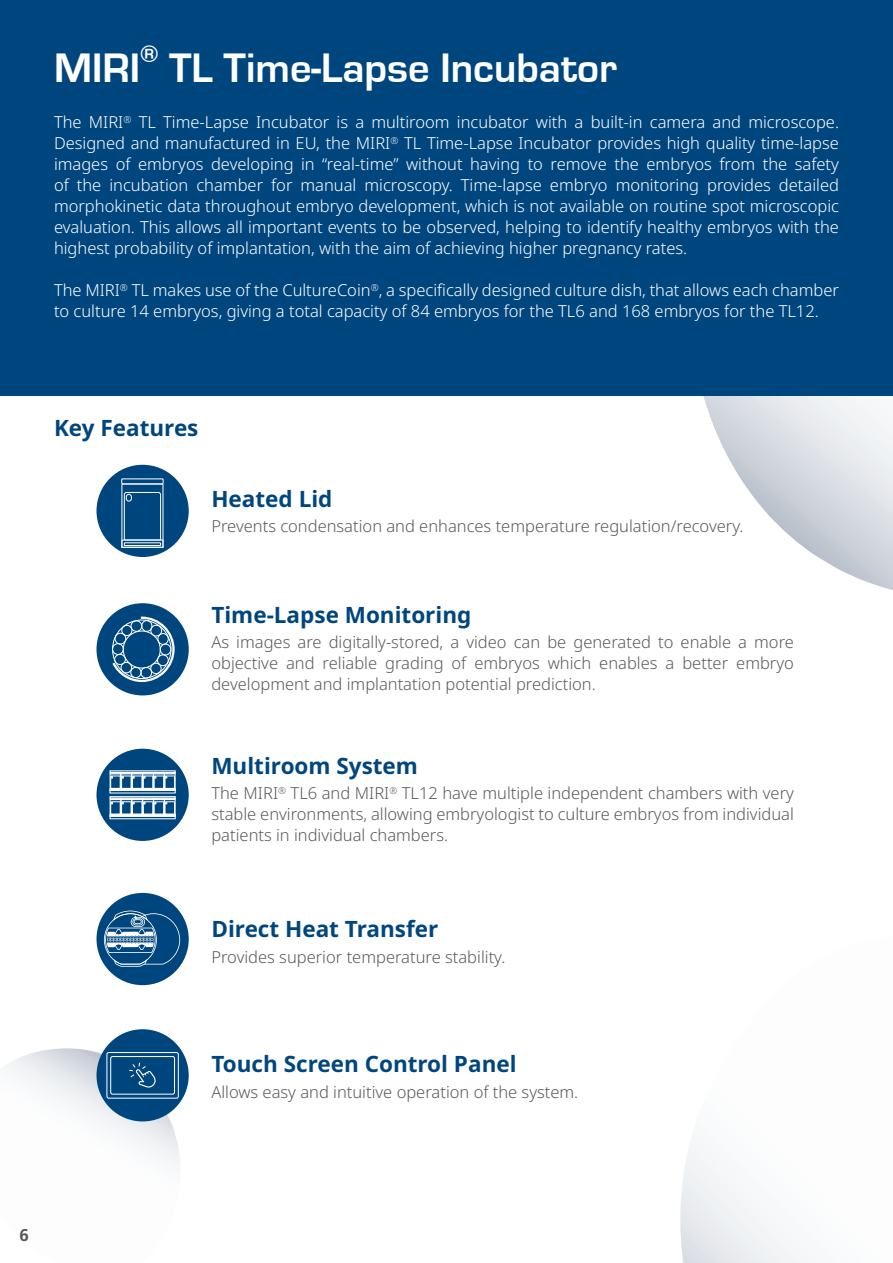
<style>
.page{position:relative;width:893px;height:1263px;background:#fff}
.page>*{position:absolute;margin:0;border:0;box-sizing:border-box;transform-origin:0 0}
.t1{font:700 42.45px "Eurostile";color:#fff}
.t2{font:700 24.75px "Eurostile";color:#fff}
.Paragraph_Style_2{font:22.5px "Noto Sans";color:#00467e}
.body_text{font:22.5px "Noto Sans";color:#00467e}
.t3{font:700 17.1px "Frutiger LT Std";color:#57585a}
.Paragraph_Style_1{font:16.5px/21px "Noto Sans";color:#fff;text-align:justify}
.Paragraph_Style_2-2{font:16.5px/21px "Noto Sans";color:#57585a;text-align:justify}
.body_text-2{font:16.5px "Noto Sans";color:#57585a}
</style>
<div class="page">
<img style="left:52px;top:1094px;width:105px;height:60px">
<img style="left:28px;top:1048px;width:73px;height:11px">
<img style="left:157px;top:1111px;width:15px;height:48px">
<img style="left:168px;top:1124px;width:12px;height:43px">
<img style="left:680px;top:1207px;width:161px;height:56px">
<img style="left:680px;top:1229px;width:153px;height:34px">
<img style="left:703px;top:395px;width:190px;height:25px">
<img style="left:740px;top:477px;width:153px;height:113px">
<img style="left:768px;top:515px;width:124px;height:75px">
<div style="left:0;top:0;width:893px;height:395px;background:#00467e"></div>
<div style="left:96px;top:465px;width:93px;height:92px;background:#00467e;border-radius:50%"></div>
<svg style="left:121px;top:478px;width:43px;height:70px"></svg>
<div style="left:96px;top:603px;width:93px;height:92px;background:#00467e;border-radius:50%"></div>
<svg style="left:112px;top:617px;width:63px;height:65px"></svg>
<div style="left:131px;top:620px;width:11px;height:12px;border:1px solid #fff;border-radius:50%"></div>
<div style="left:141px;top:620px;width:11px;height:12px;border:1px solid #fff;border-radius:50%"></div>
<div style="left:150px;top:625px;width:12px;height:11px;border:1px solid #fff;border-radius:50%"></div>
<div style="left:157px;top:633px;width:12px;height:12px;border:1px solid #fff;border-radius:50%"></div>
<div style="left:160px;top:644px;width:11px;height:11px;border:1px solid #fff;border-radius:50%"></div>
<div style="left:157px;top:654px;width:12px;height:12px;border:1px solid #fff;border-radius:50%"></div>
<div style="left:150px;top:663px;width:12px;height:11px;border:1px solid #fff;border-radius:50%"></div>
<div style="left:141px;top:667px;width:11px;height:11px;border:1px solid #fff;border-radius:50%"></div>
<div style="left:130px;top:667px;width:11px;height:11px;border:1px solid #fff;border-radius:50%"></div>
<div style="left:121px;top:662px;width:11px;height:11px;border:1px solid #fff;border-radius:50%"></div>
<div style="left:114px;top:654px;width:12px;height:11px;border:1px solid #fff;border-radius:50%"></div>
<div style="left:112px;top:643px;width:12px;height:12px;border:1px solid #fff;border-radius:50%"></div>
<div style="left:115px;top:633px;width:11px;height:11px;border:1px solid #fff;border-radius:50%"></div>
<div style="left:121px;top:625px;width:11px;height:11px;border:1px solid #fff;border-radius:50%"></div>
<div style="left:96px;top:749px;width:93px;height:92px;background:#00467e;border-radius:50%"></div>
<svg style="left:110px;top:798px;width:66px;height:18px"></svg>
<div style="left:110px;top:796px;width:65px;height:2px;border:1px solid #fff"></div>
<div style="left:110px;top:816px;width:65px;height:3px;border:1px solid #fff"></div>
<svg style="left:110px;top:772px;width:66px;height:19px"></svg>
<div style="left:110px;top:771px;width:65px;height:2px;border:1px solid #fff"></div>
<div style="left:110px;top:790px;width:65px;height:3px;border:1px solid #fff"></div>
<div style="left:96px;top:893px;width:93px;height:92px;background:#00467e;border-radius:50%"></div>
<svg style="left:104px;top:910px;width:76px;height:57px"></svg>
<div style="left:96px;top:1029px;width:93px;height:92px;background:#00467e;border-radius:50%"></div>
<div style="left:106px;top:1052px;width:73px;height:47px;border:1px solid #fff;border-radius:2px"></div>
<div style="left:110px;top:1056px;width:65px;height:39px;border:1px solid #fff;border-radius:2px"></div>
<svg style="left:128px;top:1062px;width:28px;height:33px"></svg>
<p class="t1" style="left:54px;top:45px;width:88px">MIRI</p>
<p class="t2" style="left:140px;top:41px;width:20px">®</p>
<p class="t1" style="left:169px;top:45px;width:449px">TL Time-Lapse Incubator</p>
<p class="Paragraph_Style_1" style="left:54px;top:112px;width:786px">The MIRI<sup>®</sup> TL Time-Lapse Incubator is a multiroom incubator with a built-in camera and microscope.<br>Designed and manufactured in EU, the MIRI<sup>®</sup> TL Time-Lapse Incubator provides high quality time-lapse images of embryos developing in “real-time” without having to remove the embryos from the safety of the incubation chamber for manual microscopy. Time-lapse embryo monitoring provides detailed morphokinetic data throughout embryo development, which is not available on routine spot microscopic evaluation. This allows all important events to be observed, helping to identify healthy embryos with the highest probability of implantation, with the aim of achieving higher pregnancy rates.</p>
<p class="Paragraph_Style_1" style="left:54px;top:280px;width:786px">The MIRI<sup>®</sup> TL makes use of the CultureCoin<sup>®</sup>, a specifically designed culture dish, that allows each chamber to culture 14 embryos, giving a total capacity of 84 embryos for the TL6 and 168 embryos for the TL12.</p>
<p class="body_text" style="left:54px;top:412px;width:146px">Key Features</p>
<p class="Paragraph_Style_2" style="left:211px;top:483px;width:123px">Heated Lid</p>
<p class="Paragraph_Style_2-2" style="left:211px;top:516px;width:534px">Prevents condensation and enhances temperature regulation/recovery.</p>
<p class="Paragraph_Style_2" style="left:211px;top:599px;width:261px">Time-Lapse Monitoring</p>
<p class="Paragraph_Style_2-2" style="left:211px;top:632px;width:584px">As images are digitally-stored, a video can be generated to enable a more objective and reliable grading of embryos which enables a better embryo development and implantation potential prediction.</p>
<p class="Paragraph_Style_2" style="left:211px;top:750px;width:208px">Multiroom System</p>
<p class="Paragraph_Style_2-2" style="left:211px;top:783px;width:584px">The MIRI<sup>®</sup> TL6 and MIRI<sup>®</sup> TL12 have multiple independent chambers with very stable environments, allowing embryologist to culture embryos from individual patients in individual chambers.</p>
<p class="Paragraph_Style_2" style="left:211px;top:913px;width:228px">Direct Heat Transfer</p>
<p class="Paragraph_Style_2-2" style="left:211px;top:946px;width:295px">Provides superior temperature stability.</p>
<p class="body_text" style="left:211px;top:1048px;width:307px">Touch Screen Control Panel</p>
<p class="body_text-2" style="left:211px;top:1080px;width:368px">Allows easy and intuitive operation of the system.</p>
<p class="t3" style="left:20px;top:1224px;width:11px">6</p>
</div>
